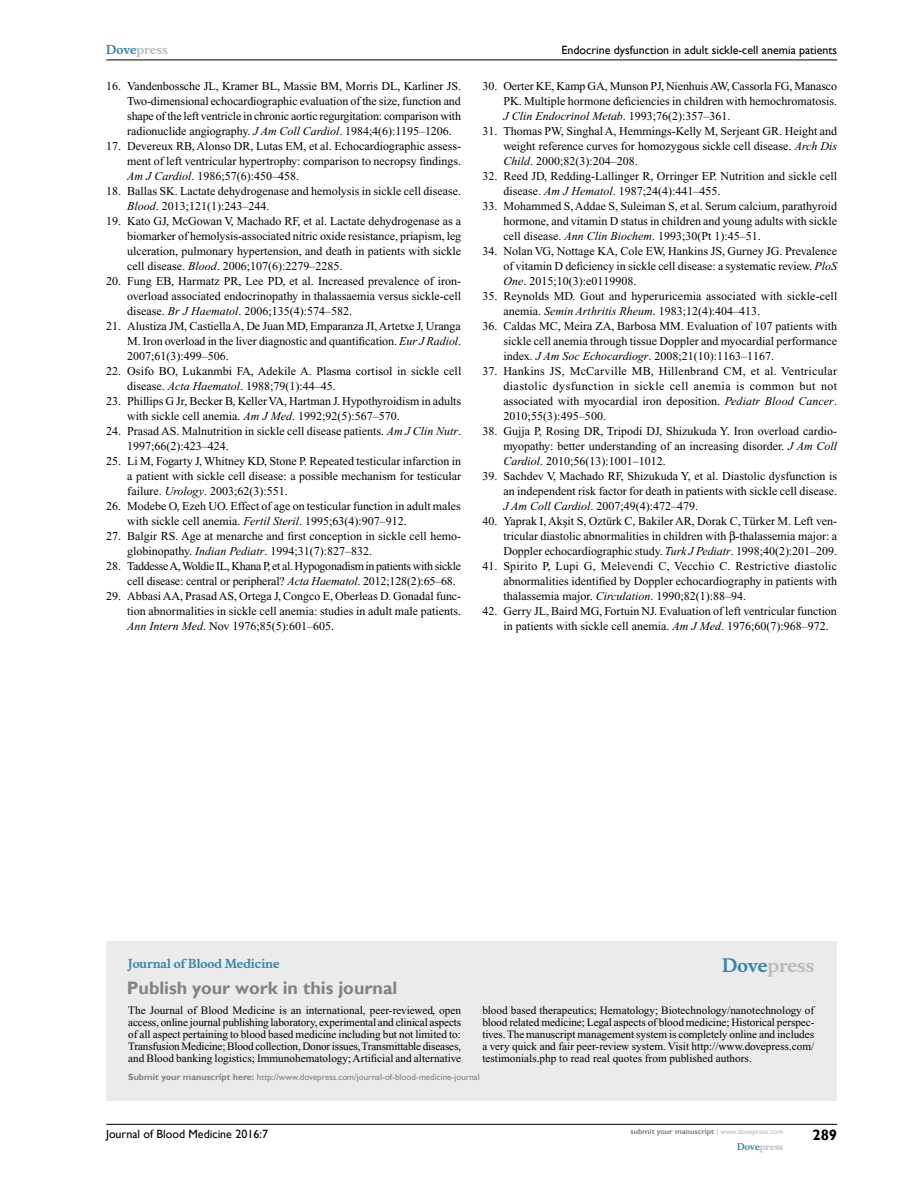
<style>
.page{position:relative;width:918px;height:1188px;background:#fff}
.page>*{position:absolute;margin:0;border:0;box-sizing:border-box;transform-origin:0 0}
.t1{font:700 18px "Gill Sans";color:#808285}
.t2{font:700 18px "Musee";color:#b8babc}
.t3{font:700 15px "Gill Sans";color:#000}
.t4{font:12px/15px "Times New Roman";color:#000;text-align:justify}
.t5{font:12px/15px "Times New Roman";letter-spacing:-.025em;color:#000}
.t6{font:12px "Gill Sans";color:#000}
.t7{font:700 12px "Musee";color:#3785ad}
.t8{font:700 12px "Musee";color:#b8babc}
.t9{font:11.25px/12px "Times New Roman";color:#000;text-align:justify}
.t10{font:9px "Gill Sans";color:#808285}
.t11{font:700 9px "Musee";color:#b8babc}
.t12{font:700 7.5px "Gill Sans";color:#808285}
.s1{color:#3785ad}
.s2{font-style:italic}
.s3{font-style:inherit}
.s4{font-weight:700}
.s5{font-weight:400;color:#b8babc}
</style>
<div class="page">
<div style="left:106px;top:941px;width:731px;height:159px;background:#ebebec"></div>
<hr style="left:106px;top:1124px;width:731px;height:1px;background:#000">
<hr style="left:106px;top:60px;width:731px;height:1px;background:#000">
<p class="t8" style="left:106px;top:43px;width:63px"><span class="s1">Dove</span>press</p>
<p class="t4" style="left:127px;top:79px;width:335px;text-indent:-21px">16. Vandenbossche JL, Kramer BL, Massie BM, Morris DL, Karliner JS.<br>Two-dimensional echocardiographic evaluation of the size, function and shape of the left ventricle in chronic aortic regurgitation: comparison with radionuclide angiography. <span class="s2">J Am Coll Cardiol</span>. 1984;4(6):1195–1206.</p>
<p class="t4" style="left:127px;top:139px;width:335px;text-indent:-21px">17. Devereux RB, Alonso DR, Lutas EM, et al. Echocardiographic assess&shy;ment of left ventricular hypertrophy: comparison to necropsy findings.<br><span class="s2">Am J Cardiol</span>. 1986;57(6):450–458.</p>
<p class="t4" style="left:127px;top:184px;width:335px;text-indent:-21px">18. Ballas SK. Lactate dehydrogenase and hemolysis in sickle cell disease.<br><span class="s2">Blood</span>. 2013;121(1):243–244.</p>
<p class="t4" style="left:127px;top:214px;width:335px;text-indent:-21px">19. Kato GJ, McGowan V, Machado RF, et al. Lactate dehydrogenase as a biomarker of hemolysis-associated nitric oxide resistance, priapism, leg ulceration, pulmonary hypertension, and death in patients with sickle cell disease. <span class="s2">Blood</span>. 2006;107(6):2279–2285.</p>
<p class="t4" style="left:127px;top:274px;width:335px;text-indent:-21px">20. Fung EB, Harmatz PR, Lee PD, et al. Increased prevalence of iron&shy;overload associated endocrinopathy in thalassaemia versus sickle-cell disease. <span class="s2">Br J Haematol</span>. 2006;135(4):574–582.</p>
<p class="t4" style="left:127px;top:319px;width:335px;text-indent:-21px">21. Alustiza JM, Castiella A, De Juan MD, Emparanza JI, Artetxe J, Uranga M. Iron overload in the liver diagnostic and quantification. <span class="s2">Eur J Radiol</span>.<br>2007;61(3):499–506.</p>
<p class="t4" style="left:127px;top:364px;width:336px;text-indent:-21px">22. Osifo BO, Lukanmbi FA, Adekile A. Plasma cortisol in sickle cell disease. <span class="s2">Acta Haematol</span>. 1988;79(1):44–45.</p>
<p class="t4" style="left:127px;top:394px;width:335px;text-indent:-21px">23. Phillips G Jr, Becker B, Keller VA, Hartman J. Hypothyroidism in adults with sickle cell anemia. <span class="s2">Am J Med</span>. 1992;92(5):567–570.</p>
<p class="t4" style="left:127px;top:424px;width:335px;text-indent:-21px">24. Prasad AS. Malnutrition in sickle cell disease patients. <span class="s2">Am J Clin Nutr</span>.<br>1997;66(2):423–424.</p>
<p class="t4" style="left:127px;top:454px;width:335px;text-indent:-21px">25. Li M, Fogarty J, Whitney KD, Stone P. Repeated testicular infarction in a patient with sickle cell disease: a possible mechanism for testicular failure. <span class="s2">Urology</span>. 2003;62(3):551.</p>
<p class="t4" style="left:127px;top:499px;width:335px;text-indent:-21px">26. Modebe O, Ezeh UO. Effect of age on testicular function in adult males with sickle cell anemia. <span class="s2">Fertil Steril</span>. 1995;63(4):907–912.</p>
<p class="t4" style="left:127px;top:529px;width:335px;text-indent:-21px">27. Balgir RS. Age at menarche and first conception in sickle cell hemo&shy;globinopathy. <span class="s2">Indian Pediatr</span>. 1994;31(7):827–832.</p>
<p class="t5" style="left:127px;top:559px;width:335px;text-indent:-21px">28. Taddesse A, Woldie IL, Khana P, et al. Hypogonadism in patients with sickle cell disease: central or peripheral? <span class="s2">Acta Haematol</span>. 2012;128(2):65–68.</p>
<p class="t4" style="left:127px;top:589px;width:336px;text-indent:-21px">29. Abbasi AA, Prasad AS, Ortega J, Congco E, Oberleas D. Gonadal func&shy;tion abnormalities in sickle cell anemia: studies in adult male patients.<br><span class="s2">Ann Intern Med</span>. Nov 1976;85(5):601–605.</p>
<p class="t6" style="left:561px;top:43px;width:277px">Endocrine dysfunction in adult sickle-cell anemia patients</p>
<p class="t4" style="left:503px;top:79px;width:335px;text-indent:-21px">30. Oerter KE, Kamp GA, Munson PJ, Nienhuis AW, Cassorla FG, Manasco PK. Multiple hormone deficiencies in children with hemochromatosis.<br><span class="s2">J Clin Endocrinol Metab</span>. 1993;76(2):357–361.</p>
<p class="t4" style="left:503px;top:124px;width:335px;text-indent:-21px">31. Thomas PW, Singhal A, Hemmings-Kelly M, Serjeant GR. Height and weight reference curves for homozygous sickle cell disease. <span class="s2">Arch Dis Child</span>. 2000;82(3):204–208.</p>
<p class="t4" style="left:503px;top:169px;width:335px;text-indent:-21px">32. Reed JD, Redding-Lallinger R, Orringer EP. Nutrition and sickle cell disease. <span class="s2">Am J Hematol</span>. 1987;24(4):441–455.</p>
<p class="t4" style="left:503px;top:199px;width:335px;text-indent:-21px">33. Mohammed S, Addae S, Suleiman S, et al. Serum calcium, parathyroid hormone, and vitamin D status in children and young adults with sickle cell disease. <span class="s2">Ann Clin Biochem</span>. 1993;30(Pt 1):45–51.</p>
<p class="t4" style="left:503px;top:244px;width:335px;text-indent:-21px">34. Nolan VG, Nottage KA, Cole EW, Hankins JS, Gurney JG. Prevalence of vitamin D deficiency in sickle cell disease: a systematic review. <span class="s2">PloS One</span>. 2015;10(3):e0119908.</p>
<p class="t4" style="left:503px;top:289px;width:335px;text-indent:-21px">35. Reynolds MD. Gout and hyperuricemia associated with sickle-cell anemia. <span class="s2">Semin Arthritis Rheum</span>. 1983;12(4):404–413.</p>
<p class="t4" style="left:503px;top:319px;width:335px;text-indent:-21px">36. Caldas MC, Meira ZA, Barbosa MM. Evaluation of 107 patients with sickle cell anemia through tissue Doppler and myocardial performance index. <span class="s2">J Am Soc Echocardiogr</span>. 2008;21(10):1163–1167.</p>
<p class="t4" style="left:503px;top:364px;width:335px;text-indent:-21px">37. Hankins JS, McCarville MB, Hillenbrand CM, et al. Ventricular diastolic dysfunction in sickle cell anemia is common but not associated with myocardial iron deposition. <span class="s2">Pediatr Blood Cancer</span>.<br>2010;55(3):495–500.</p>
<p class="t4" style="left:503px;top:424px;width:335px;text-indent:-21px">38. Gujja P, Rosing DR, Tripodi DJ, Shizukuda Y. Iron overload cardio&shy;myopathy: better understanding of an increasing disorder. <span class="s2">J Am Coll Cardiol</span>. 2010;56(13):1001–1012.</p>
<p class="t4" style="left:503px;top:469px;width:335px;text-indent:-21px">39. Sachdev V, Machado RF, Shizukuda Y, et al. Diastolic dysfunction is an independent risk factor for death in patients with sickle cell disease.<br><span class="s2">J Am Coll Cardiol</span>. 2007;49(4):472–479.</p>
<p class="t4" style="left:503px;top:514px;width:335px;text-indent:-21px">40. Yaprak I, Ak<span class="s3">ş</span>it S, Oztürk C, Bakiler AR, Dorak C, Türker M. Left ven&shy;tricular diastolic abnormalities in children with -thalassemia major: a Doppler echocardiographic study. <span class="s2">Turk J Pediatr</span>. 1998;40(2):201–209.</p>
<p class="t4" style="left:503px;top:559px;width:335px;text-indent:-21px">41. Spirito P, Lupi G, Melevendi C, Vecchio C. Restrictive diastolic abnormalities identified by Doppler echocardiography in patients with thalassemia major. <span class="s2">Circulation</span>. 1990;82(1):88–94.</p>
<p class="t4" style="left:503px;top:604px;width:335px;text-indent:-21px">42. Gerry JL, Baird MG, Fortuin NJ. Evaluation of left ventricular function in patients with sickle cell anemia. <span class="s2">Am J Med</span>. 1976;60(7):968–972.</p>
<p class="t7" style="left:128px;top:956px;width:153px">Journal of Blood Medicine</p>
<h1 class="t1" style="left:127px;top:977px;width:272px">Publish your work in this journal</h1>
<h1 class="t2" style="left:722px;top:955px;width:94px"><span class="s1">Dove</span>press</h1>
<p class="t9" style="left:128px;top:1004px;width:334px">The Journal of Blood Medicine is an international, peer-reviewed, open access, online journal publishing laboratory, experimental and clinical aspects of all aspect pertaining to blood based medicine including but not limited to:<br>Transfusion Medicine; Blood collection, Donor issues, Transmittable diseases, and Blood banking logistics; Immunohematology; Artificial and alternative</p>
<p class="t9" style="left:482px;top:1004px;width:334px">blood based therapeutics; Hematology; Biotechnology/nanotechnology of blood related medicine; Legal aspects of blood medicine; Historical perspec&shy;tives. The manuscript management system is completely online and includes a very quick and fair peer-review system. Visit http://www.dovepress.com/ testimonials.php to read real quotes from published authors.</p>
<p class="t10" style="left:128px;top:1072px;width:353px"><span class="s4">Submit your manuscript here:</span> http://www.dovepress.com/journal-of-blood-medicine-journal</p>
<p class="t6" style="left:106px;top:1127px;width:163px">Journal of Blood Medicine 2016:7</p>
<p class="t12" style="left:631px;top:1127px;width:154px">submit your manuscript <span class="s5">| www.dovepress.com</span></p>
<p class="t11" style="left:737px;top:1141px;width:48px"><span class="s1">Dove</span>press</p>
<p class="t3" style="left:812px;top:1126px;width:26px">289</p>
</div>
